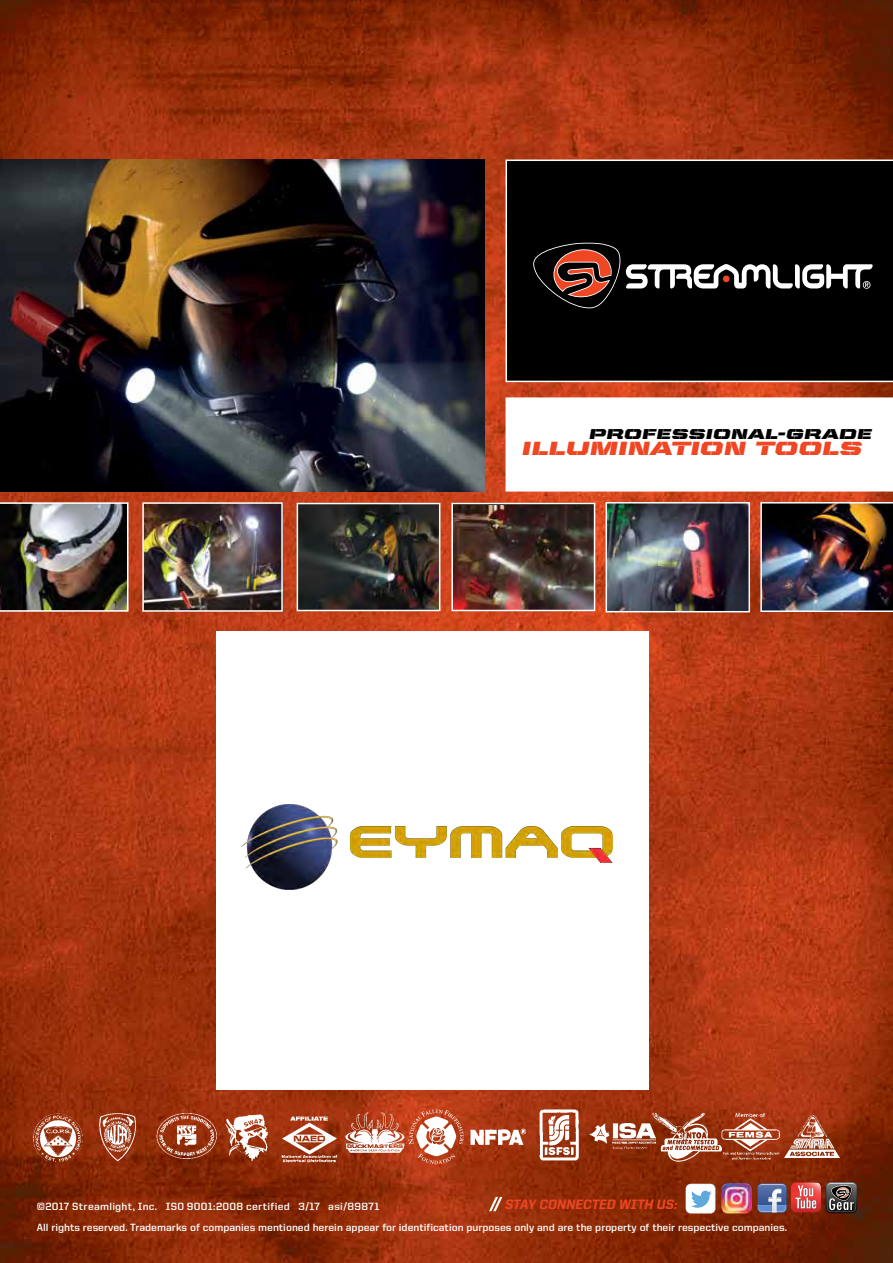
<style>
.page{position:relative;width:893px;height:1263px;background:#fff}
.page>*{position:absolute;margin:0;border:0;box-sizing:border-box;transform-origin:0 0}
.t1{font:19.2px "United Italic Ext Stencil";letter-spacing:-.005em;color:#ef4623}
.t2{font:14.4px "United Italic Ext Stencil";letter-spacing:.005em;color:#000}
.t3{font:800 13.65px "United Italic Reg";letter-spacing:-.005em;color:#ef4623}
.t4{font:700 10.5px/21px "United Sans Reg";color:#fff}
</style>
<div class="page">
<img style="left:0;top:0;width:893px;height:1263px">
<img style="left:155px;top:1111px;width:64px;height:49px">
<img style="left:33px;top:1113px;width:50px;height:50px;border-radius:25px">
<img style="left:223px;top:1110px;width:48px;height:51px">
<img style="left:87px;top:1104px;width:61px;height:63px">
<img style="left:281px;top:1110px;width:56px;height:53px">
<img style="left:343px;top:1110px;width:64px;height:44px">
<img style="left:537px;top:1109px;width:43px;height:54px">
<img style="left:467px;top:1128px;width:60px;height:20px">
<img style="left:653px;top:1112px;width:67px;height:49px">
<img style="left:720px;top:1107px;width:64px;height:60px">
<img style="left:784px;top:1116px;width:55px;height:42px">
<svg style="left:489px;top:1197px;width:13px;height:14px"></svg>
<svg style="left:408px;top:1109px;width:56px;height:55px"></svg>
<img style="left:590px;top:1124px;width:65px;height:26px">
<svg style="left:506px;top:397px;width:387px;height:95px"></svg>
<img style="left:145px;top:505px;width:135px;height:104px">
<div style="left:142px;top:502px;width:141px;height:110px;border:2px solid #fff"></div>
<img style="left:296px;top:502px;width:145px;height:110px">
<img style="left:451px;top:502px;width:145px;height:110px">
<div style="left:506px;top:160px;width:387px;height:222px;background:#000"></div>
<div style="left:216px;top:631px;width:433px;height:271px;background:#fff"></div>
<svg style="left:533px;top:243px;width:340px;height:65px;background:#342b2a"></svg>
<img style="left:0;top:502px;width:129px;height:110px">
<img style="left:0;top:160px;width:485px;height:332px">
<img style="left:760px;top:502px;width:133px;height:110px">
<img style="left:609px;top:505px;width:138px;height:104px">
<div style="left:606px;top:502px;width:144px;height:110px;border:2px solid #fff"></div>
<img style="left:828px;top:1197px;width:30px;height:17px">
<svg style="left:686px;top:1184px;width:29px;height:29px"></svg>
<svg style="left:757px;top:1182px;width:100px;height:31px;background:#8d646c"></svg>
<img style="left:721px;top:1183px;width:31px;height:30px">
<div style="left:216px;top:887px;width:433px;height:202px;background:#fff"></div>
<img style="left:242px;top:804px;width:370px;height:85px">
<h2 class="t2" style="left:589px;top:426px;width:285px">PROFESSIONAL-GRADE</h2>
<h1 class="t1" style="left:521px;top:437px;width:342px">ILLUMINATION TOOLS</h1>
<h3 class="t3" style="left:505px;top:1197px;width:174px">STAY CONNECTED WITH US:</h3>
<p class="t4" style="left:37px;top:1195px;width:752px">©2017 Streamlight, Inc. ISO 9001:2008 certified 3/17 asi/89871<br>All rights reserved. Trademarks of companies mentioned herein appear for identification purposes only and are the property of their respective companies.</p>
</div>
